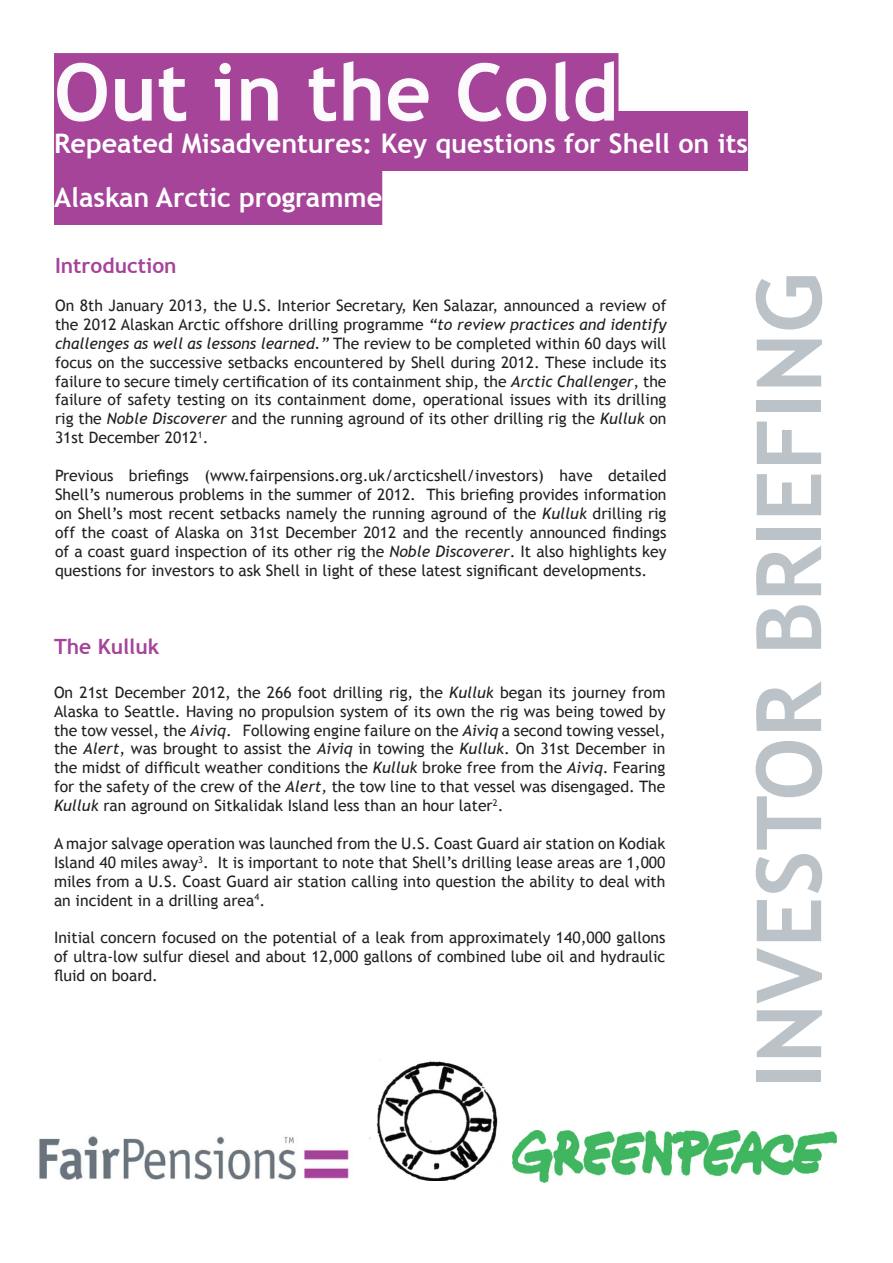
<style>
.page{position:relative;width:893px;height:1263px;background:#fff}
.page>*{position:absolute;margin:0;border:0;box-sizing:border-box;transform-origin:0 0}
.Side_Heading{font:700 90px "Trebuchet MS";color:#bcc3c8}
.Front_Cover_Head_1{font:700 79.5px "Trebuchet MS";color:#fcfafc}
.Front_Cover_Head_2{font:700 27px "Trebuchet MS";color:#fff}
.Head_4__purple{font:700 21px "Trebuchet MS";color:#a54499}
.t1{font:15.75px/18.9px "Trebuchet MS";color:#231f20;text-align:justify}
.s1{font-style:italic}
</style>
<div class="page">
<div style="left:54px;top:53px;width:564px;height:90px;background:#a54499"></div>
<div style="left:54px;top:111px;width:694px;height:60px;background:#a54499"></div>
<div style="left:54px;top:165px;width:328px;height:60px;background:#a54499"></div>
<img style="left:39px;top:1136px;width:310px;height:44px">
<img style="left:369px;top:1060px;width:129px;height:121px">
<img style="left:512px;top:1131px;width:325px;height:52px">
<p class="Front_Cover_Head_1" style="left:54px;top:43px;width:566px">Out in the Cold</p>
<p class="Front_Cover_Head_2" style="left:54px;top:127px;width:696px">Repeated Misadventures: Key questions for Shell on its</p>
<p class="Front_Cover_Head_2" style="left:54px;top:181px;width:330px">Alaskan Arctic programme</p>
<p class="Head_4__purple" style="left:55px;top:253px;width:123px">Introduction</p>
<p class="t1" style="left:55px;top:296px;width:613px">On 8th January 2013, the U.S. Interior Secretary, Ken Salazar, announced a review of the 2012 Alaskan Arctic offshore drilling programme <span class="s1">“to review practices and identify challenges as well as lessons learned.”</span> The review to be completed within 60 days will focus on the successive setbacks encountered by Shell during 2012. These include its failure to secure timely certification of its containment ship, the <span class="s1">Arctic Challenger</span>, the failure of safety testing on its containment dome, operational issues with its drilling rig the <span class="s1">Noble Discoverer</span> and the running aground of its other drilling rig the <span class="s1">Kulluk</span> on 31st December 2012<sup>1</sup>.</p>
<p class="t1" style="left:55px;top:466px;width:613px">Previous briefings (www.fairpensions.org.uk/arcticshell/investors) have detailed Shell’s numerous problems in the summer of 2012. This briefing provides information on Shell’s most recent setbacks namely the running aground of the <span class="s1">Kulluk</span> drilling rig off the coast of Alaska on 31st December 2012 and the recently announced findings of a coast guard inspection of its other rig the <span class="s1">Noble Discoverer</span>. It also highlights key questions for investors to ask Shell in light of these latest significant developments.</p>
<p class="Head_4__purple" style="left:54px;top:633px;width:107px">The Kulluk</p>
<p class="t1" style="left:54px;top:683px;width:613px">On 21st December 2012, the 266 foot drilling rig, the <span class="s1">Kulluk</span> began its journey from Alaska to Seattle. Having no propulsion system of its own the rig was being towed by the tow vessel, the <span class="s1">Aiviq</span>. Following engine failure on the <span class="s1">Aiviq</span> a second towing vessel, the <span class="s1">Alert</span>, was brought to assist the <span class="s1">Aiviq</span> in towing the <span class="s1">Kulluk</span>. On 31st December in the midst of difficult weather conditions the <span class="s1">Kulluk</span> broke free from the <span class="s1">Aiviq</span>. Fearing for the safety of the crew of the <span class="s1">Alert,</span> the tow line to that vessel was disengaged. The <span class="s1">Kulluk</span> ran aground on Sitkalidak Island less than an hour later<sup>2</sup>.</p>
<p class="t1" style="left:54px;top:834px;width:613px">A major salvage operation was launched from the U.S. Coast Guard air station on Kodiak Island 40 miles away<sup>3</sup>. It is important to note that Shell’s drilling lease areas are 1,000 miles from a U.S. Coast Guard air station calling into question the ability to deal with an incident in a drilling area<sup>4</sup>.</p>
<p class="t1" style="left:54px;top:929px;width:613px">Initial concern focused on the potential of a leak from approximately 140,000 gallons of ultra-low sulfur diesel and about 12,000 gallons of combined lube oil and hydraulic fluid on board.</p>
<p class="Side_Heading" style="left:733px;top:1089px;width:818px;rotate:-90deg">INVESTOR BRIEFING</p>
</div>
